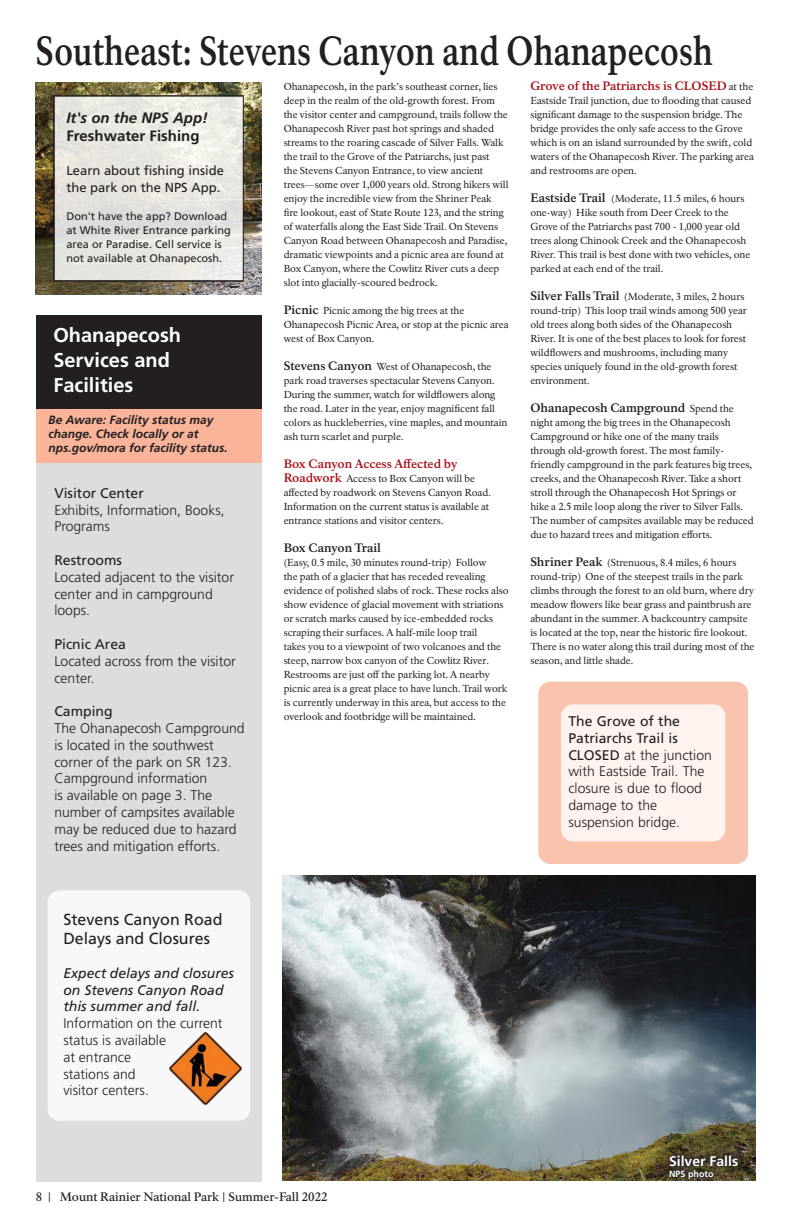
<style>
.page{position:relative;width:792px;height:1224px;background:#fff}
.page>*{position:absolute;margin:0;border:0;box-sizing:border-box;transform-origin:0 0}
.t1{font:700 40px "NPS Rawlinson OT Old";color:#231f20;scale:.8 1}
.t2{font:700 20px/25px "Frutiger LT Std";color:#fff}
.t3{font:16px/19.2px "Frutiger LT Std";color:#231f20}
.t4{font:700 15px "Frutiger LT Std";color:#231f20}
.t5{font:italic 700 15px "Frutiger LT Std";color:#231f20}
.t6{font:300 14px/16.8px "Frutiger LT Std";color:#231f20}
.t7{font:italic 14px "Frutiger LT Std";color:#231f20}
.t8{font:14px "Frutiger LT Std";color:#231f20}
.t9{font:700 14px "Frutiger LT Std";color:#fff}
.t10{font:13px/17px "Frutiger LT Std";color:#231f20}
.t11{font:italic 700 12px/14px "Frutiger LT Std";color:#231f20}
.t12{font:700 12px "NPS Rawlinson OT";letter-spacing:-.005em;color:#a90f15}
.t13{font:700 12px "NPS Rawlinson OT";color:#231f20}
.t14{font:500 12px "NPS Rawlinson OT";color:#231f20}
.t15{font:11px/14px "Frutiger LT Std";color:#231f20}
.t16{font:10px/14px "NPS Rawlinson OT";letter-spacing:-.005em;color:#231f20}
.t17{font:700 9px "Frutiger LT Std";color:#fff}
.s1{font-weight:400;font-size:10px;color:#231f20}
.s2{font-weight:700;font-size:12px}
.s3{font-weight:400;font-size:10px}
.s4{font-weight:700;font-size:12px;color:#a90f15}
.s5{font-weight:400}
</style>
<div class="page">
<img style="left:36px;top:82px;width:226px;height:213px">
<div style="left:36px;top:364px;width:226px;height:818px;background:#dcdddf"></div>
<svg style="left:54px;top:96px;width:190px;height:186px;background:#e3e2dd"></svg>
<div style="left:48px;top:890px;width:202px;height:231px;background:#f8f8f8;border-radius:12px"></div>
<div style="left:538px;top:682px;width:210px;height:182px;background:#fac3ae;border-radius:12px"></div>
<div style="left:561px;top:704px;width:164px;height:137px;background:#fef3ee;border-radius:12px"></div>
<div style="left:36px;top:408px;width:226px;height:54px;background:#f9b49a"></div>
<div style="left:36px;top:316px;width:226px;height:93px;background:#231f20"></div>
<img style="left:169px;top:1033px;width:72px;height:72px">
<img style="left:283px;top:875px;width:472px;height:306px">
<div style="left:665px;top:1150px;width:78px;height:33px;background:#231f20;opacity:.95"></div>
<p class="t1" style="left:36px;top:26px;width:848px">Southeast: Stevens Canyon and Ohanapecosh</p>
<p class="t5" style="left:66px;top:108px;width:143px">It's on the NPS App!</p>
<p class="t4" style="left:66px;top:126px;width:135px">Freshwater Fishing</p>
<p class="t10" style="left:66px;top:162px;width:159px">Learn about fshing inside the park on the NPS App.</p>
<p class="t15" style="left:66px;top:209px;width:166px">Don't have the app? Download at White River Entrance parking area or Paradise. Cell service is not available at Ohanapecosh.</p>
<p class="t12" style="left:530px;top:79px;width:224px">Grove of the Patriarchs is CLOSED <span class="s1">at the</span></p>
<p class="t16" style="left:530px;top:94px;width:225px">Eastside Trail junction, due to fooding that caused signifcant damage to the suspension bridge. The bridge provides the only safe access to the Grove which is on an island surrounded by the swift, cold waters of the Ohanapecosh River. The parking area and restrooms are open.</p>
<p class="t16" style="left:530px;top:192px;width:221px"><span class="s2">Eastside Trail</span> (Moderate, 11.5 miles, 6 hours one-way) Hike south from Deer Creek to the Grove of the Patriarchs past 700 - 1,000 year old trees along Chinook Creek and the Ohanapecosh River. This trail is best done with two vehicles, one parked at each end of the trail.</p>
<p class="t16" style="left:530px;top:290px;width:218px"><span class="s2">Silver Falls Trail</span> (Moderate, 3 miles, 2 hours round-trip) This loop trail winds among 500 year old trees along both sides of the Ohanapecosh River. It is one of the best places to look for forest wildfowers and mushrooms, including many species uniquely found in the old-growth forest environment.</p>
<p class="t13" style="left:530px;top:401px;width:205px">Ohanapecosh Campground <span class="s3">Spend the</span></p>
<p class="t16" style="left:530px;top:416px;width:225px">night among the big trees in the Ohanapecosh Campground or hike one of the many trails through old-growth forest. The most family&shy;friendly campground in the park features big trees, creeks, and the Ohanapecosh River. Take a short stroll through the Ohanapecosh Hot Springs or hike a 2.5 mile loop along the river to Silver Falls.<br>The number of campsites available may be reduced due to hazard trees and mitigation eforts.</p>
<p class="t16" style="left:530px;top:556px;width:226px"><span class="s2">Shriner Peak</span> (Strenuous, 8.4 miles, 6 hours round-trip) One of the steepest trails in the park climbs through the forest to an old burn, where dry meadow fowers like bear grass and paintbrush are abundant in the summer. A backcountry campsite is located at the top, near the historic fre lookout.<br>There is no water along this trail during most of the season, and little shade.</p>
<p class="t16" style="left:284px;top:79px;width:226px">Ohanapecosh, in the park’s southeast corner, lies deep in the realm of the old-growth forest. From the visitor center and campground, trails follow the Ohanapecosh River past hot springs and shaded streams to the roaring cascade of Silver Falls. Walk the trail to the Grove of the Patriarchs, just past<br>the Stevens Canyon Entrance, to view ancient trees—some over 1,000 years old. Strong hikers will enjoy the incredible view from the Shriner Peak fre lookout, east of State Route 123, and the string of waterfalls along the East Side Trail. On Stevens Canyon Road between Ohanapecosh and Paradise, dramatic viewpoints and a picnic area are found at Box Canyon, where the Cowlitz River cuts a deep slot into glacially-scoured bedrock.</p>
<p class="t16" style="left:284px;top:303px;width:226px"><span class="s2">Picnic</span> Picnic among the big trees at the<br>Ohanapecosh Picnic Area, or stop at the picnic area west of Box Canyon.</p>
<p class="t16" style="left:284px;top:359px;width:225px"><span class="s2">Stevens Canyon</span> West of Ohanapecosh, the park road traverses spectacular Stevens Canyon.<br>During the summer, watch for wildfowers along the road. Later in the year, enjoy magnifcent fall colors as huckleberries, vine maples, and mountain ash turn scarlet and purple.</p>
<p class="t12" style="left:284px;top:456px;width:175px">Box Canyon Access Afected by</p>
<p class="t16" style="left:284px;top:471px;width:209px"><span class="s4">Roadwork</span> Access to Box Canyon will be afected by roadwork on Stevens Canyon Road.<br>Information on the current status is available at entrance stations and visitor centers.</p>
<p class="t13" style="left:284px;top:540px;width:99px">Box Canyon Trail</p>
<p class="t16" style="left:284px;top:555px;width:227px">(Easy, 0.5 mile, 30 minutes round-trip) Follow<br>the path of a glacier that has receded revealing evidence of polished slabs of rock. These rocks also show evidence of glacial movement with striations or scratch marks caused by ice-embedded rocks scraping their surfaces. A half-mile loop trail<br>takes you to a viewpoint of two volcanoes and the steep, narrow box canyon of the Cowlitz River.<br>Restrooms are just of the parking lot. A nearby picnic area is a great place to have lunch. Trail work is currently underway in this area, but access to the overlook and footbridge will be maintained.</p>
<p class="t2" style="left:53px;top:322px;width:129px">Ohanapecosh<br>Services and<br>Facilities</p>
<p class="t11" style="left:48px;top:412px;width:181px">Be Aware: Facility status may change. Check locally or at nps.gov/mora for facility status.</p>
<p class="t8" style="left:54px;top:485px;width:91px">Visitor Center</p>
<p class="t6" style="left:54px;top:501px;width:172px">Exhibits, Information, Books,<br>Programs</p>
<p class="t8" style="left:54px;top:552px;width:69px">Restrooms</p>
<p class="t6" style="left:54px;top:569px;width:181px">Located adjacent to the visitor center and in campground loops.</p>
<p class="t8" style="left:54px;top:636px;width:73px">Picnic Area</p>
<p class="t6" style="left:54px;top:653px;width:183px">Located across from the visitor center.</p>
<p class="t8" style="left:54px;top:703px;width:60px">Camping</p>
<p class="t6" style="left:54px;top:720px;width:192px">The Ohanapecosh Campground is located in the southwest corner of the park on SR 123.<br>Campground information<br>is available on page 3. The number of campsites available may be reduced due to hazard trees and mitigation efforts.</p>
<p class="t6" style="left:568px;top:713px;width:145px"><span class="s5">The Grove of the<br>Patriarchs Trail is<br>CLOSED</span> at the junction with Eastside Trail. The closure is due to flood damage to the suspension bridge.</p>
<p class="t3" style="left:63px;top:910px;width:161px">Stevens Canyon Road<br>Delays and Closures</p>
<p class="t7" style="left:63px;top:965px;width:172px">Expect delays and closures</p>
<p class="t7" style="left:63px;top:982px;width:162px">on Stevens Canyon Road</p>
<p class="t7" style="left:63px;top:998px;width:138px">this summer and fall.</p>
<p class="t6" style="left:63px;top:1015px;width:161px">Information on the current</p>
<p class="t6" style="left:63px;top:1032px;width:104px">status is available at entrance stations and visitor centers.</p>
<p class="t14" style="left:36px;top:1189px;width:293px">8 | Mount Rainier National Park | Summer-Fall 2022</p>
<p class="t9" style="left:669px;top:1153px;width:71px">Silver Falls</p>
<p class="t17" style="left:669px;top:1168px;width:46px">NPS photo</p>
</div>
